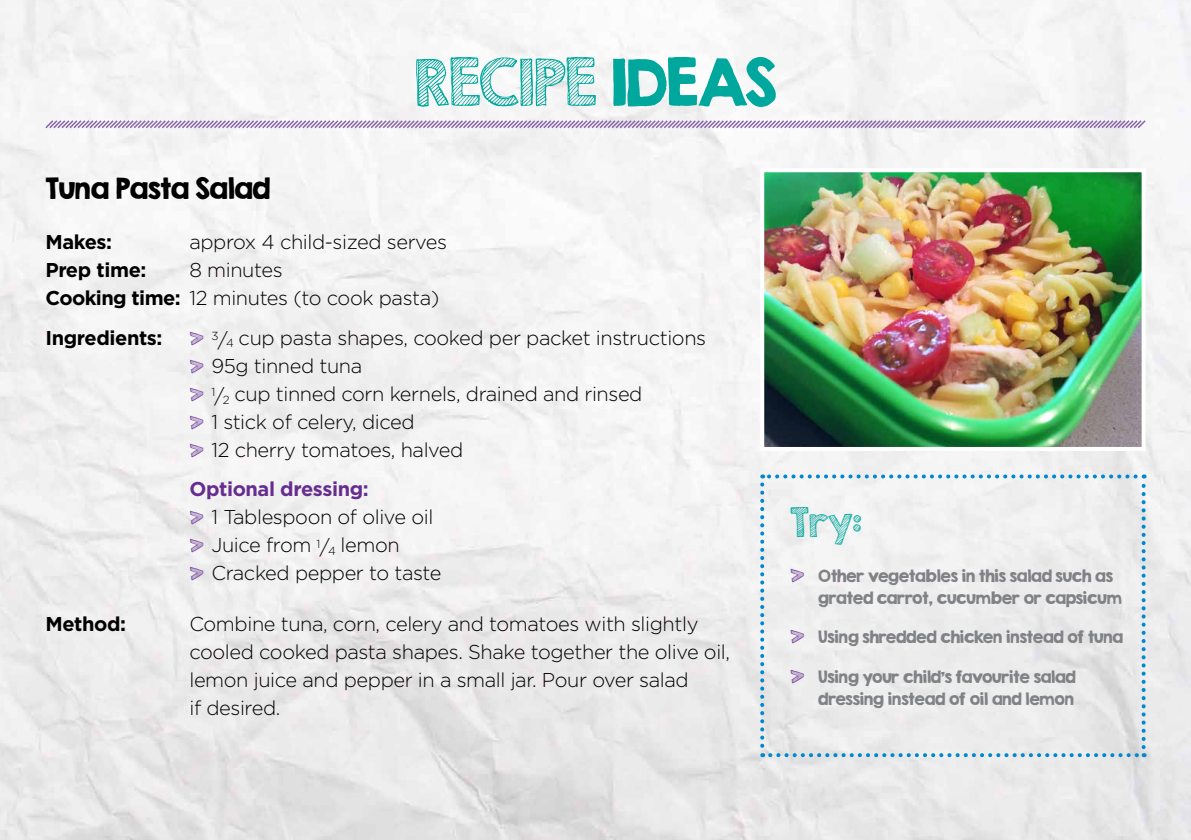
<style>
.page{position:relative;width:1191px;height:840px;background:#fff}
.page>*{position:absolute;margin:0;border:0;box-sizing:border-box;transform-origin:0 0}
.t1{font:58px "KG Second Chances Sketch";letter-spacing:-.03em;color:#00a79d}
.t2{font:36px "KG Second Chances Sketch";color:#00a79d}
.t3{font:28px "KG Second Chances Sketch";color:#662d91}
.t4{font:26px "KG Second Chances Solid";letter-spacing:-.02em;color:#000}
.t5{font:300 20px/28px "Gotham";letter-spacing:-.02em;color:#000}
.t6{font:700 20px "Gotham";letter-spacing:-.02em;color:#000}
.t7{font:15px/22px "KG Second Chances Solid";letter-spacing:-.02em;color:#808285}
.s1{font-family:"KG Second Chances Solid"}
.s2{font-weight:700}
.s3{font-family:"KG Second Chances Sketch";font-weight:400;font-size:28px;color:#662d91}
.s4{font-weight:700;color:#662d91}
.s5{font-family:"KG Second Chances Sketch";font-size:28px;color:#662d91}
</style>
<div class="page">
<img style="left:0;top:0;width:1191px;height:839px">
<img style="left:765px;top:173px;width:375px;height:272px">
<div style="left:760px;top:168px;width:385px;height:282px;border:4px solid #fff"></div>
<svg style="left:44px;top:119px;width:1103px;height:11px"></svg>
<svg style="left:760px;top:484px;width:4px;height:272px"></svg>
<svg style="left:770px;top:752px;width:374px;height:4px"></svg>
<svg style="left:1141px;top:474px;width:4px;height:272px"></svg>
<svg style="left:762px;top:474px;width:373px;height:4px"></svg>
<h1 class="t1" style="left:414px;top:45px;width:364px">RECIPE <span class="s1">IDEAS</span></h1>
<h3 class="t4" style="left:45px;top:171px;width:226px">Tuna Pasta Salad</h3>
<p class="t6" style="left:45px;top:230px;width:68px">Makes:</p>
<p class="t5" style="left:189px;top:228px;width:259px">approx 4 child-sized serves</p>
<p class="t6" style="left:45px;top:258px;width:103px">Prep time:</p>
<p class="t5" style="left:45px;top:256px;width:395px;text-indent:144px">8 minutes<br><span class="s2">Cooking time:</span> 12 minutes (to cook pasta)</p>
<p class="t5" style="left:189px;top:323px;width:518px;text-indent:-144px"><span class="s2">Ingredients:</span> <span class="s3">›</span> <sup>3</sup>/<sub>4</sub> cup pasta shapes, cooked per packet instructions <span class="s3">›</span> 95g tinned tuna</p>
<h3 class="t3" style="left:189px;top:375px;width:16px">›</h3>
<p class="t5" style="left:189px;top:379px;width:454px;text-indent:22px"><sup>1</sup>/<sub>2</sub> cup tinned corn kernels, drained and rinsed <span class="s3">›</span> 1 stick of celery, diced<br><span class="s3">›</span> 12 cherry tomatoes, halved</p>
<p class="t5" style="left:189px;top:474px;width:253px"><span class="s4">Optional dressing:<br></span><span class="s3">›</span> 1 Tablespoon of olive oil <span class="s3">›</span> Juice from <sup>1</sup>/<sub>4</sub> lemon<br><span class="s3">›</span> Cracked pepper to taste</p>
<p class="t6" style="left:45px;top:612px;width:82px">Method:</p>
<p class="t5" style="left:189px;top:609px;width:542px">Combine tuna, corn, celery and tomatoes with slightly cooled cooked pasta shapes. Shake together the olive oil, lemon juice and pepper in a small jar. Pour over salad<br>if desired.</p>
<h2 class="t2" style="left:790px;top:499px;width:74px">Try:</h2>
<p class="t7" style="left:818px;top:564px;width:305px;text-indent:-28px"><span class="s5">›</span> Other vegetables in this salad such as grated carrot, cucumber or capsicum</p>
<p class="t7" style="left:790px;top:625px;width:334px"><span class="s5">›</span> Using shredded chicken instead of tuna</p>
<p class="t7" style="left:790px;top:665px;width:287px;text-align:right"><span class="s5">›</span> Using your child’s favourite salad dressing instead of oil and lemon</p>
</div>
